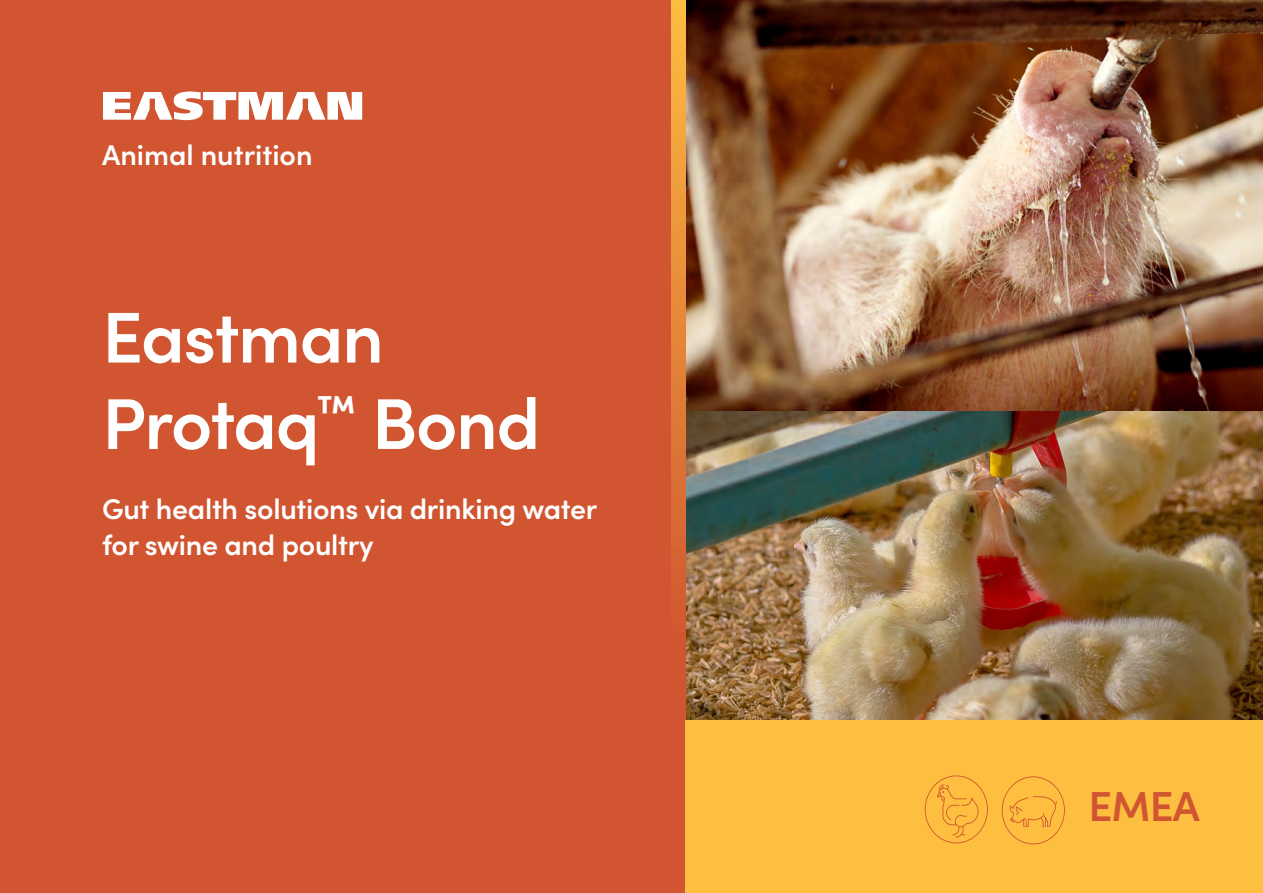
<style>
.page{position:relative;width:1263px;height:893px;background:#fff}
.page>*{position:absolute;margin:0;border:0;box-sizing:border-box;transform-origin:0 0}
.t1{font:600 72px "Sofia Pro";letter-spacing:-.02em;color:#fff}
.t2{font:600 42px "Sofia Pro";color:#d05530}
.t3{font:600 28.5px/36px "Sofia Pro";letter-spacing:-.01em;color:#fff}
</style>
<div class="page">
<div style="left:0;top:0;width:690px;height:893px;background:#d05530"></div>
<img style="left:685px;top:410px;width:578px;height:311px">
<img style="left:685px;top:0;width:578px;height:410px">
<svg style="left:103px;top:92px;width:259px;height:28px"></svg>
<svg style="left:671px;top:0;width:14px;height:582px;background:#e78d39"></svg>
<div style="left:685px;top:721px;width:578px;height:172px;background:#febf40"></div>
<svg style="left:925px;top:775px;width:63px;height:68px"></svg>
<svg style="left:1002px;top:776px;width:63px;height:68px"></svg>
<p class="t3" style="left:102px;top:135px;width:212px">Animal nutrition</p>
<p class="t1" style="left:102px;top:283px;width:283px">Eastman</p>
<p class="t1" style="left:102px;top:369px;width:440px">Protaq<sup>™</sup> Bond</p>
<p class="t3" style="left:102px;top:489px;width:497px">Gut health solutions via drinking water for swine and poultry</p>
<p class="t2" style="left:1088px;top:775px;width:113px">EMEA</p>
</div>
